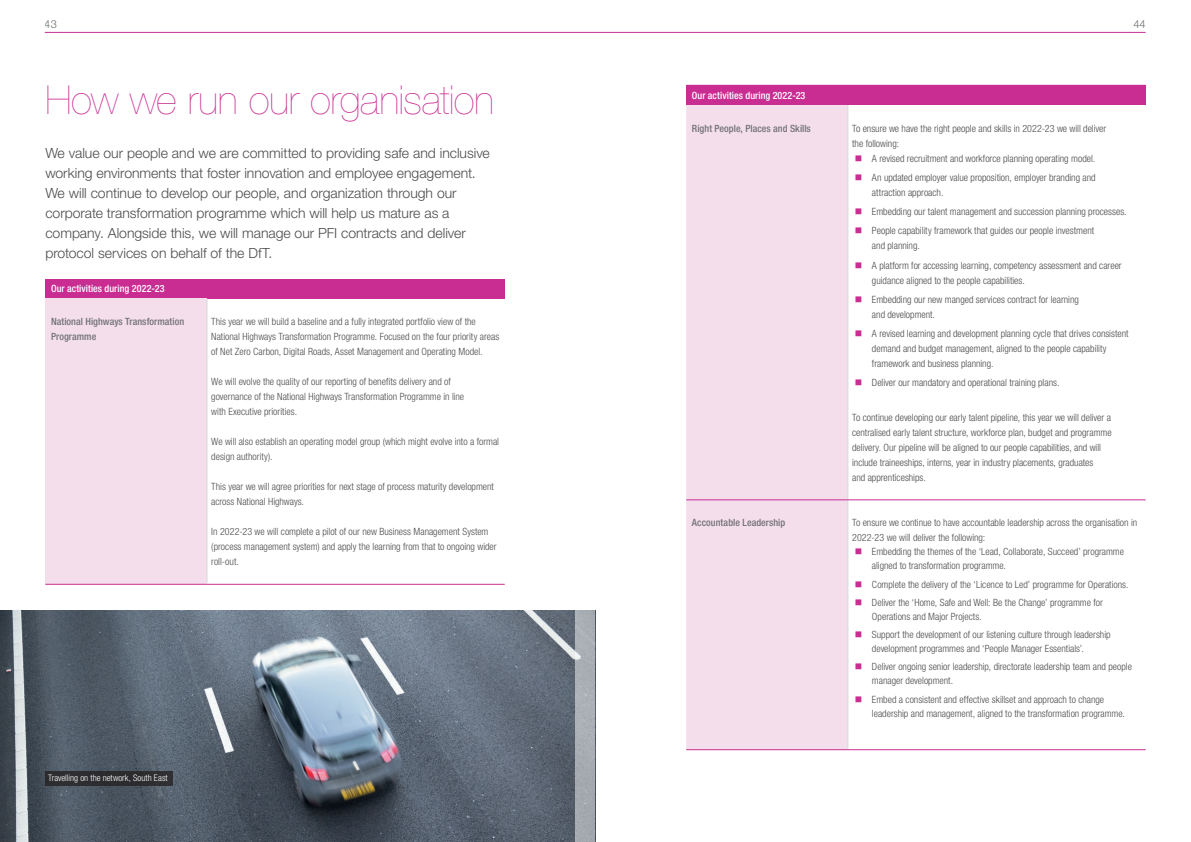
<style>
.page{position:relative;width:1191px;height:842px;background:#fff}
.page>*{position:absolute;margin:0;border:0;box-sizing:border-box;transform-origin:0 0}
.Large_Headline{font:200 40px "Helvetica Neue LT Pro";letter-spacing:-.01em;color:#c92d92}
.Intro_para{font:300 14px/20px "Helvetica Neue LT Pro";letter-spacing:-.005em;color:#4b4c4d}
.t1{font:300 11px "Helvetica Neue LT Pro";color:#4b4c4d}
.Body_text_for_tables{font:300 condensed 10px/15px "Helvetica Neue LT Pro";color:#4b4c4d}
.First_Level_Bulleted{font:300 condensed 10px/15px "Helvetica Neue LT Com";color:#4b4c4d}
.First_Level_Bulleted-2{font:300 condensed 10px/14px "Helvetica Neue LT Pro";color:#4b4c4d}
.Body_text_for_tables-2{font:300 condensed 10px/15px "Helvetica Neue LT Com";color:#4b4c4d}
.Body_text_bold_for_t{font:500 condensed 10px/15px "Helvetica Neue LT Pro";letter-spacing:.005em;color:#717275}
.KPI_table_text_med{font:500 condensed 10px "Helvetica Neue LT Com";letter-spacing:.01em;color:#fff}
.t2{font:300 condensed 9px "Helvetica Neue LT Com";letter-spacing:.005em;color:#fff}
</style>
<div class="page">
<hr style="left:45px;top:32px;width:1100px;height:1px;background:#c92d92">
<div style="left:686px;top:85px;width:459px;height:20px;background:#c92d92"></div>
<div style="left:686px;top:105px;width:161px;height:644px;background:#f4deeb"></div>
<hr style="left:847px;top:105px;width:1px;height:395px;background:#d3dbda">
<hr style="left:847px;top:500px;width:1px;height:249px;background:#d3dbda">
<hr style="left:686px;top:500px;width:162px;height:1px;background:#c92d92">
<hr style="left:686px;top:749px;width:162px;height:1px;background:#c92d92">
<hr style="left:848px;top:500px;width:297px;height:1px;background:#c92d92">
<hr style="left:848px;top:749px;width:297px;height:1px;background:#c92d92">
<div style="left:45px;top:279px;width:460px;height:20px;background:#c92d92"></div>
<div style="left:45px;top:299px;width:162px;height:285px;background:#f4deeb"></div>
<hr style="left:45px;top:584px;width:162px;height:1px;background:#c92d92">
<hr style="left:207px;top:584px;width:298px;height:1px;background:#c92d92">
<hr style="left:207px;top:299px;width:1px;height:285px;background:#d3dbda">
<img style="left:0;top:610px;width:575px;height:232px">
<div style="left:575px;top:610px;width:20px;height:232px;background:#a8adb3"></div>
<div style="left:45px;top:771px;width:128px;height:14px;background:#2d2c30"></div>
<p class="t1" style="left:45px;top:17px;width:14px">43</p>
<p class="t1" style="left:1133px;top:17px;width:14px">44</p>
<p class="Large_Headline" style="left:45px;top:76px;width:450px">How we run our organisation</p>
<h3 class="Intro_para" style="left:45px;top:142px;width:446px">We value our people and we are committed to providing safe and inclusive working environments that foster innovation and employee engagement.<br>We will continue to develop our people, and organization through our corporate transformation programme which will help us mature as a company. Alongside this, we will manage our PFI contracts and deliver protocol services on behalf of the DfT.</h3>
<p class="KPI_table_text_med" style="left:51px;top:283px;width:115px">Our activities during 2022-23</p>
<p class="Body_text_bold_for_t" style="left:51px;top:314px;width:135px">National Highways Transformation<br>Programme</p>
<p class="Body_text_for_tables" style="left:211px;top:314px;width:289px">This year we will build a baseline and a fully integrated portfolio view of the<br>National Highways Transformation Programme. Focused on the four priority areas of Net Zero Carbon, Digital Roads, Asset Management and Operating Model.</p>
<p class="Body_text_for_tables" style="left:211px;top:374px;width:254px">We will evolve the quality of our reporting of benefits delivery and of governance of the National Highways Transformation Programme in line with Executive priorities.</p>
<p class="Body_text_for_tables" style="left:211px;top:434px;width:289px">We will also establish an operating model group (which might evolve into a formal design authority).</p>
<p class="Body_text_for_tables" style="left:211px;top:479px;width:284px">This year we will agree priorities for next stage of process maturity development across National Highways.</p>
<p class="Body_text_for_tables" style="left:211px;top:524px;width:287px">In 2022-23 we will complete a pilot of our new Business Management System (process management system) and apply the learning from that to ongoing wider roll-out.</p>
<p class="t2" style="left:48px;top:773px;width:121px">Travelling on the network, South East</p>
<p class="KPI_table_text_med" style="left:692px;top:89px;width:115px">Our activities during 2022-23</p>
<p class="Body_text_bold_for_t" style="left:692px;top:120px;width:120px">Right People, Places and Skills</p>
<p class="Body_text_for_tables-2" style="left:852px;top:120px;width:256px">To ensure we have the right people and skills in 2022-23 we will deliver the following:</p>
<p class="First_Level_Bulleted" style="left:872px;top:150px;width:225px">A revised recruitment and workforce planning operating model.</p>
<p class="First_Level_Bulleted" style="left:872px;top:170px;width:225px">An updated employer value proposition, employer branding and attraction approach.</p>
<p class="First_Level_Bulleted" style="left:872px;top:204px;width:256px">Embedding our talent management and succession planning processes.</p>
<p class="First_Level_Bulleted" style="left:872px;top:223px;width:224px">People capability framework that guides our people investment and planning.</p>
<p class="First_Level_Bulleted" style="left:872px;top:257px;width:251px">A platform for accessing learning, competency assessment and career guidance aligned to the people capabilities.</p>
<p class="First_Level_Bulleted" style="left:872px;top:292px;width:208px">Embedding our new manged services contract for learning and development.</p>
<p class="First_Level_Bulleted" style="left:872px;top:326px;width:258px">A revised learning and development planning cycle that drives consistent demand and budget management, aligned to the people capability framework and business planning.</p>
<p class="First_Level_Bulleted" style="left:872px;top:375px;width:189px">Deliver our mandatory and operational training plans.</p>
<p class="Body_text_for_tables-2" style="left:852px;top:409px;width:261px">To continue developing our early talent pipeline, this year we will deliver a centralised early talent structure, workforce plan, budget and programme delivery. Our pipeline will be aligned to our people capabilities, and will include traineeships, interns, year in industry placements, graduates<br>and apprenticeships.</p>
<p class="Body_text_bold_for_t" style="left:692px;top:515px;width:95px">Accountable Leadership</p>
<p class="Body_text_for_tables" style="left:852px;top:515px;width:287px">To ensure we continue to have accountable leadership across the organisation in<br>2022-23 we will deliver the following:</p>
<p class="First_Level_Bulleted-2" style="left:872px;top:545px;width:253px">Embedding the themes of the ‘Lead, Collaborate, Succeed’ programme aligned to transformation programme.</p>
<p class="First_Level_Bulleted-2" style="left:872px;top:577px;width:258px">Complete the delivery of the ‘Licence to Led’ programme for Operations.</p>
<p class="First_Level_Bulleted-2" style="left:872px;top:595px;width:232px">Deliver the ‘Home, Safe and Well: Be the Change’ programme for<br>Operations and Major Projects.</p>
<p class="First_Level_Bulleted-2" style="left:872px;top:627px;width:240px">Support the development of our listening culture through leadership development programmes and ‘People Manager Essentials’.</p>
<p class="First_Level_Bulleted-2" style="left:872px;top:660px;width:261px">Deliver ongoing senior leadership, directorate leadership team and people manager development.</p>
<p class="First_Level_Bulleted-2" style="left:872px;top:692px;width:254px">Embed a consistent and effective skillset and approach to change leadership and management, aligned to the transformation programme.</p>
</div>
